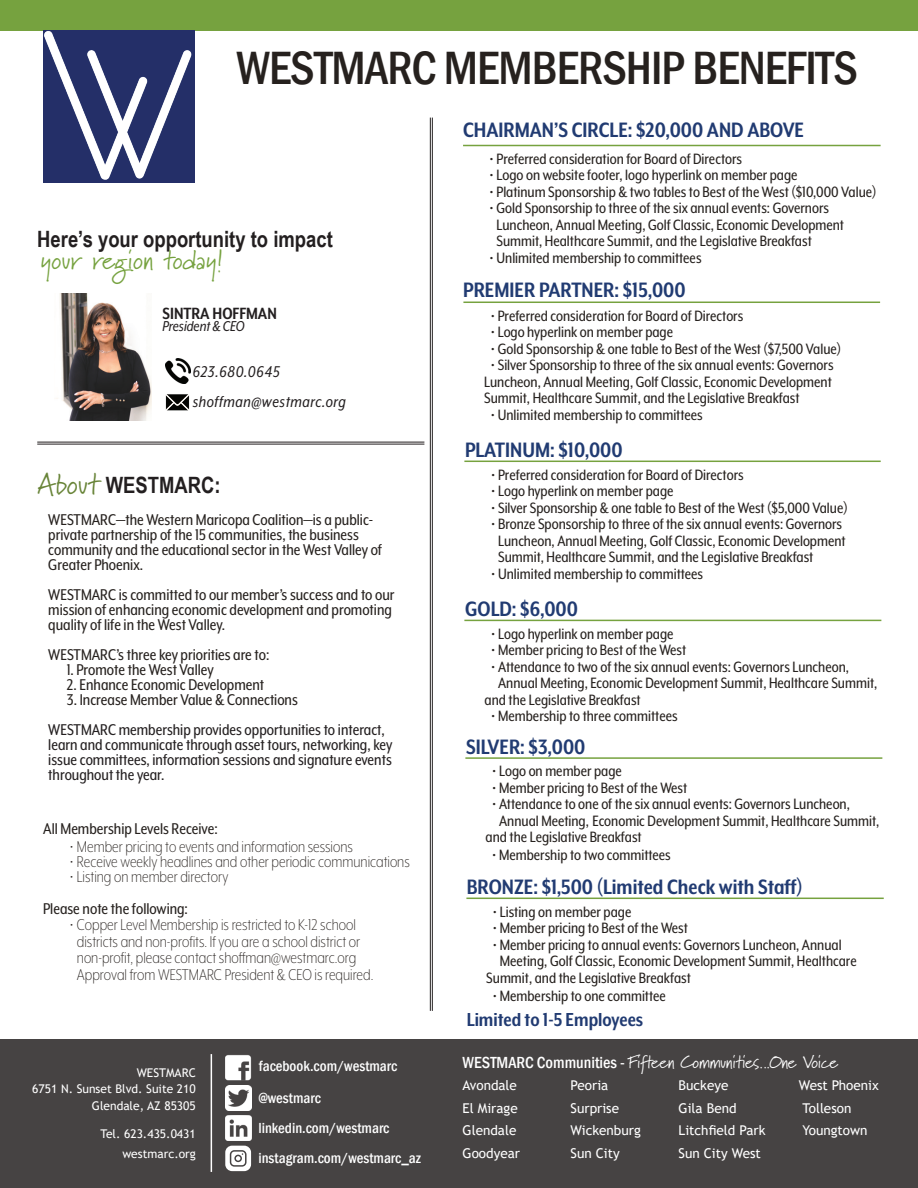
<style>
.page{position:relative;width:918px;height:1188px;background:#fff}
.page>*{position:absolute;margin:0;border:0;box-sizing:border-box;transform-origin:0 0}
.t1{font:500 condensed 48px "Franklin Gothic";letter-spacing:-.02em;color:#26211e}
.t2{font:27px "Marydale";letter-spacing:-.01em;color:#76a23f}
.t3{font:700 24px "Mr Eaves XL Mod Nar OT";color:#213b72}
.t4{font:700 22.5px "Arial Narrow";color:#231f20}
.t5{font:700 21.6px "Mr Eaves XL Mod Nar OT";color:#213b72}
.t6{font:700 18.75px "Mr Eaves XL Mod Nar OT";color:#231f20}
.t7{font:18px/15px "Mr Eaves XL Mod Nar OT";color:#26211e}
.t8{font:300 18px/16.5px "Mr Eaves XL Mod Nar OT";color:#26211e}
.t9{font:18px/15px "Mr Eaves XL Mod Nar OT";color:#231f20}
.t10{font:18px "Marydale";letter-spacing:-.03em;color:#fff}
.t11{font:italic 18px/30px "Mr Eaves XL Mod Nar OT";letter-spacing:.03em;color:#231f20}
.t12{font:17.25px/16.5px "Mr Eaves XL Mod Nar OT";color:#26211e}
.t13{font:italic 16.5px "Mr Eaves XL Mod Nar OT";color:#231f20}
.t14{font:500 condensed 15px/31.8px "Franklin Gothic";color:#fff}
.t15{font:13.5px "Trebuchet MS";color:#fff}
.t16{font:12px/16.5px "Trebuchet MS";color:#fff;text-align:right}
.s1{font-family:"Marydale";font-weight:400;font-size:30px;color:#688438}
.s2{font-family:"Franklin Gothic";font-weight:500;font-stretch:condensed;font-size:16.5px}
</style>
<div class="page">
<div style="left:0;top:0;width:918px;height:30px;background:#76a23f"></div>
<img style="left:43px;top:30px;width:151px;height:152px">
<div style="left:0;top:1040px;width:918px;height:148px;background:#464343"></div>
<hr style="left:211px;top:1054px;width:1px;height:118px;background:#fff">
<hr style="left:432px;top:118px;width:1px;height:893px;background:#231f20">
<hr style="left:430px;top:118px;width:1px;height:893px;background:#231f20">
<img style="left:56px;top:293px;width:95px;height:128px">
<hr style="left:37px;top:444px;width:387px;height:1px;background:#231f20">
<hr style="left:37px;top:442px;width:387px;height:1px;background:#231f20">
<img style="left:165px;top:394px;width:25px;height:17px">
<hr style="left:463px;top:145px;width:418px;height:1px;background:#76a23f">
<hr style="left:463px;top:302px;width:417px;height:1px;background:#76a23f">
<hr style="left:464px;top:461px;width:417px;height:1px;background:#76a23f">
<hr style="left:464px;top:620px;width:417px;height:1px;background:#76a23f">
<hr style="left:465px;top:757px;width:417px;height:2px;background:#76a23f">
<hr style="left:466px;top:898px;width:418px;height:1px;background:#76a23f">
<img style="left:225px;top:1055px;width:26px;height:25px">
<img style="left:225px;top:1085px;width:26px;height:26px">
<img style="left:225px;top:1115px;width:26px;height:26px">
<svg style="left:225px;top:1146px;width:26px;height:25px"></svg>
<img style="left:165px;top:359px;width:25px;height:25px">
<h1 class="t1" style="left:237px;top:37px;width:623px">WESTMARC MEMBERSHIP BENEFITS</h1>
<h3 class="t4" style="left:37px;top:222px;width:297px">Here’s your opportunity to impact</h3>
<h2 class="t2" style="left:40px;top:244px;width:184px">your region today!</h2>
<p class="t6" style="left:163px;top:304px;width:116px">SINTRA HOFFMAN</p>
<p class="t13" style="left:163px;top:317px;width:84px">President &amp; CEO</p>
<p class="t11" style="left:193px;top:357px;width:155px">623.680.0645 shoffman@westmarc.org</p>
<h3 class="t4" style="left:37px;top:468px;width:185px"><span class="s1">About</span> WESTMARC:</h3>
<p class="t7" style="left:48px;top:512px;width:335px">WESTMARC—the Western Maricopa Coalition—is a public&shy;private partnership of the 15 communities, the business community and the educational sector in the West Valley of Greater Phoenix.</p>
<p class="t7" style="left:48px;top:587px;width:348px">WESTMARC is committed to our member’s success and to our mission of enhancing economic development and promoting quality of life in the West Valley.</p>
<p class="t7" style="left:48px;top:647px;width:223px">WESTMARC’s three key priorities are to:</p>
<p class="t7" style="left:67px;top:662px;width:148px">1. Promote the West Valley</p>
<p class="t7" style="left:67px;top:677px;width:199px">2. Enhance Economic Development</p>
<p class="t7" style="left:67px;top:692px;width:232px">3. Increase Member Value &amp; Connections</p>
<p class="t9" style="left:48px;top:722px;width:346px">WESTMARC membership provides opportunities to interact, learn and communicate through asset tours, networking, key issue committees, information sessions and signature events throughout the year.</p>
<p class="t7" style="left:43px;top:821px;width:176px">All Membership Levels Receive:</p>
<p class="t8" style="left:70px;top:838px;width:284px">• Member pricing to events and information sessions</p>
<p class="t8" style="left:70px;top:853px;width:341px">• Receive weekly headlines and other periodic communications</p>
<p class="t8" style="left:70px;top:868px;width:160px">• Listing on member directory</p>
<p class="t7" style="left:43px;top:901px;width:146px">Please note the following:</p>
<p class="t8" style="left:77px;top:916px;width:298px;text-indent:-7px">• Copper Level Membership is restricted to K-12 school districts and non-profits. If you are a school district or non-profit, please contact shoffman@westmarc.org Approval from WESTMARC President &amp; CEO is required.</p>
<p class="t16" style="left:32px;top:1064px;width:165px">WESTMARC<br>6751 N. Sunset Blvd. Suite 210<br>Glendale, AZ 85305</p>
<p class="t16" style="left:101px;top:1124px;width:97px;line-height:19.5px">Tel. 623.435.0431 westmarc.org</p>
<p class="t14" style="left:259px;top:1050px;width:140px">facebook.com/westmarc @westmarc</p>
<p class="t14" style="left:258px;top:1113px;width:164px;line-height:30.2px">linkedin.com/westmarc instagram.com/westmarc_az</p>
<h3 class="t3" style="left:463px;top:118px;width:343px">CHAIRMAN’S CIRCLE: $20,000 AND ABOVE</h3>
<p class="t12" style="left:490px;top:150px;width:254px">• Preferred consideration for Board of Directors</p>
<p class="t12" style="left:490px;top:167px;width:309px">• Logo on website footer, logo hyperlink on member page</p>
<p class="t12" style="left:490px;top:183px;width:388px">• Platinum Sponsorship &amp; two tables to Best of the West ($10,000 Value)</p>
<p class="t12" style="left:497px;top:200px;width:349px;text-indent:-7px">• Gold Sponsorship to three of the six annual events: Governors<br>Luncheon, Annual Meeting, Golf Classic, Economic Development<br>Summit, Healthcare Summit, and the Legislative Breakfast</p>
<p class="t12" style="left:490px;top:249px;width:213px">• Unlimited membership to committees</p>
<h3 class="t3" style="left:463px;top:278px;width:224px">PREMIER PARTNER: $15,000</h3>
<p class="t12" style="left:491px;top:307px;width:254px">• Preferred consideration for Board of Directors</p>
<p class="t12" style="left:491px;top:324px;width:184px">• Logo hyperlink on member page</p>
<p class="t12" style="left:491px;top:340px;width:352px">• Gold Sponsorship &amp; one table to Best of the West ($7,500 Value)</p>
<p class="t12" style="left:484px;top:357px;width:351px;text-align:justify;text-indent:7px">• Silver Sponsorship to three of the six annual events: Governors Luncheon, Annual Meeting, Golf Classic, Economic Development Summit, Healthcare Summit, and the Legislative Breakfast</p>
<p class="t12" style="left:491px;top:406px;width:213px">• Unlimited membership to committees</p>
<h3 class="t3" style="left:465px;top:437px;width:159px">PLATINUM: $10,000</h3>
<p class="t12" style="left:491px;top:466px;width:254px">• Preferred consideration for Board of Directors</p>
<p class="t12" style="left:491px;top:483px;width:184px">• Logo hyperlink on member page</p>
<p class="t12" style="left:491px;top:499px;width:358px">• Silver Sponsorship &amp; one table to Best of the West ($5,000 Value)</p>
<p class="t12" style="left:498px;top:516px;width:349px;text-indent:-7px">• Bronze Sponsorship to three of the six annual events: Governors<br>Luncheon, Annual Meeting, Golf Classic, Economic Development<br>Summit, Healthcare Summit, and the Legislative Breakfast</p>
<p class="t12" style="left:491px;top:565px;width:213px">• Unlimited membership to committees</p>
<h3 class="t3" style="left:465px;top:597px;width:114px">GOLD: $6,000</h3>
<p class="t12" style="left:491px;top:625px;width:184px">• Logo hyperlink on member page</p>
<p class="t12" style="left:491px;top:642px;width:196px">• Member pricing to Best of the West</p>
<p class="t12" style="left:491px;top:658px;width:359px">• Attendance to two of the six annual events: Governors Luncheon,</p>
<p class="t12" style="left:498px;top:675px;width:381px">Annual Meeting, Economic Development Summit, Healthcare Summit,</p>
<p class="t12" style="left:485px;top:691px;width:158px">and the Legislative Breakfast</p>
<p class="t12" style="left:491px;top:708px;width:188px">• Membership to three committees</p>
<h3 class="t3" style="left:466px;top:734px;width:121px">SILVER: $3,000</h3>
<p class="t12" style="left:492px;top:763px;width:131px">• Logo on member page</p>
<p class="t12" style="left:492px;top:780px;width:196px">• Member pricing to Best of the West</p>
<p class="t12" style="left:492px;top:796px;width:359px">• Attendance to one of the six annual events: Governors Luncheon,</p>
<p class="t12" style="left:499px;top:813px;width:382px">Annual Meeting, Economic Development Summit, Healthcare Summit,</p>
<p class="t12" style="left:486px;top:829px;width:158px">and the Legislative Breakfast</p>
<p class="t12" style="left:492px;top:847px;width:180px">• Membership to two committees</p>
<h3 class="t3" style="left:467px;top:875px;width:338px">BRONZE: $1,500 (Limited Check with Staff)</h3>
<p class="t12" style="left:493px;top:903px;width:140px">• Listing on member page</p>
<p class="t12" style="left:493px;top:920px;width:196px">• Member pricing to Best of the West</p>
<p class="t12" style="left:493px;top:936px;width:350px">• Member pricing to annual events: Governors Luncheon, Annual</p>
<p class="t12" style="left:500px;top:953px;width:358px">Meeting, Golf Classic, Economic Development Summit, Healthcare</p>
<p class="t12" style="left:486px;top:969px;width:206px">Summit, and the Legislative Breakfast</p>
<p class="t12" style="left:493px;top:987px;width:174px">• Membership to one committee</p>
<p class="t5" style="left:467px;top:1009px;width:178px">Limited to 1-5 Employees</p>
<p class="t10" style="left:463px;top:1051px;width:377px"><span class="s2">WESTMARC Communities -</span> Fifteen Communities...One Voice</p>
<p class="t15" style="left:463px;top:1077px;width:56px">Avondale</p>
<p class="t15" style="left:571px;top:1077px;width:39px">Peoria</p>
<p class="t15" style="left:679px;top:1077px;width:51px">Buckeye</p>
<p class="t15" style="left:799px;top:1077px;width:81px">West Phoenix</p>
<p class="t15" style="left:463px;top:1099px;width:57px">El Mirage</p>
<p class="t15" style="left:571px;top:1099px;width:50px">Surprise</p>
<p class="t15" style="left:679px;top:1099px;width:59px">Gila Bend</p>
<p class="t15" style="left:803px;top:1099px;width:50px">Tolleson</p>
<p class="t15" style="left:463px;top:1122px;width:55px">Glendale</p>
<p class="t15" style="left:571px;top:1122px;width:72px">Wickenburg</p>
<p class="t15" style="left:679px;top:1122px;width:88px">Litchfield Park</p>
<p class="t15" style="left:803px;top:1122px;width:66px">Youngtown</p>
<p class="t15" style="left:463px;top:1144px;width:59px">Goodyear</p>
<p class="t15" style="left:571px;top:1144px;width:51px">Sun City</p>
<p class="t15" style="left:679px;top:1144px;width:84px">Sun City West</p>
</div>
